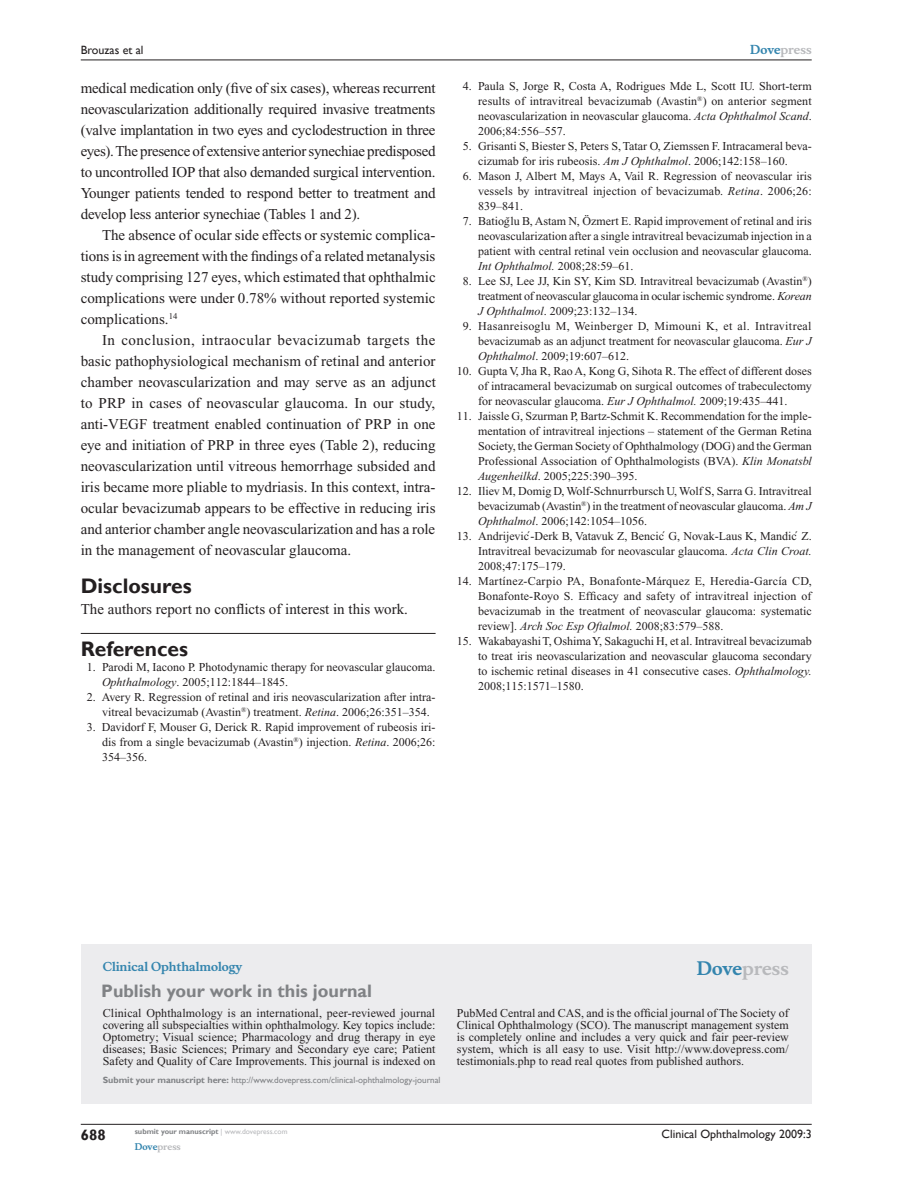
<style>
.page{position:relative;width:918px;height:1188px;background:#fff}
.page>*{position:absolute;margin:0;border:0;box-sizing:border-box;transform-origin:0 0}
.t1{font:700 21px "Gill Sans";color:#231f20}
.t2{font:700 18px "Gill Sans";color:#808285}
.t3{font:700 18px "Musee";color:#b8b9bc}
.t4{font:15px/21px "Times New Roman";color:#231f20;text-align:justify}
.t5{font:700 15px "Gill Sans";color:#231f20}
.t6{font:12px/15px "Times New Roman";color:#231f20;text-align:justify}
.t7{font:12px "Gill Sans";color:#231f20}
.t8{font:700 12px "Musee";color:#3485ae}
.t9{font:700 12px "Musee";color:#b8b9bc}
.t10{font:9px "Gill Sans";color:#808285}
.t11{font:700 9px "Musee";color:#b8b9bc}
.t12{font:700 7.5px "Gill Sans";color:#808285}
.s1{color:#3485ae}
.s2{font-style:italic}
.s3{font-weight:700}
.s4{font-weight:400;color:#b8b9bc}
</style>
<div class="page">
<div style="left:81px;top:944px;width:731px;height:159px;background:#ececee"></div>
<hr style="left:81px;top:1124px;width:731px;height:1px;background:#231f20">
<hr style="left:81px;top:60px;width:731px;height:1px;background:#231f20">
<hr style="left:81px;top:633px;width:355px;height:1px;background:#231f20">
<p class="t7" style="left:81px;top:43px;width:64px">Brouzas et al</p>
<p class="t9" style="left:750px;top:43px;width:63px"><span class="s1">Dove</span>press</p>
<p class="t4" style="left:81px;top:77px;width:356px">medical medication only (five of six cases), whereas recurrent neovascularization additionally required invasive treatments (valve implantation in two eyes and cyclodestruction in three eyes). The presence of extensive anterior synechiae predisposed to uncontrolled IOP that also demanded surgical intervention.<br>Younger patients tended to respond better to treatment and develop less anterior synechiae (Tables 1 and 2).</p>
<p class="t4" style="left:81px;top:224px;width:357px;text-indent:21px">The absence of ocular side effects or systemic complica&shy;tions is in agreement with the findings of a related metanalysis study comprising 127 eyes, which estimated that ophthalmic complications were under 0.78% without reported systemic complications.<sup>14</sup></p>
<p class="t4" style="left:81px;top:329px;width:357px;text-indent:21px">In conclusion, intraocular bevacizumab targets the basic pathophysiological mechanism of retinal and anterior chamber neovascularization and may serve as an adjunct to PRP in cases of neovascular glaucoma. In our study, anti-VEGF treatment enabled continuation of PRP in one eye and initiation of PRP in three eyes (Table 2), reducing neovascularization until vitreous hemorrhage subsided and iris became more pliable to mydriasis. In this context, intra&shy;ocular bevacizumab appears to be effective in reducing iris and anterior chamber angle neovascularization and has a role in the management of neovascular glaucoma.</p>
<h1 class="t1" style="left:81px;top:574px;width:112px">Disclosures</h1>
<p class="t4" style="left:81px;top:599px;width:329px">The authors report no conflicts of interest in this work.</p>
<h1 class="t1" style="left:81px;top:637px;width:109px">References</h1>
<p class="t6" style="left:102px;top:660px;width:335px;text-indent:-15px">1. Parodi M, Iacono P. Photodynamic therapy for neovascular glaucoma.<br><span class="s2">Ophthalmology</span>. 2005;112:1844–1845.</p>
<p class="t6" style="left:102px;top:690px;width:335px;text-indent:-15px">2. Avery R. Regression of retinal and iris neovascularization after intra&shy;vitreal bevacizumab (Avastin<sup>®</sup>) treatment. <span class="s2">Retina</span>. 2006;26:351–354.</p>
<p class="t6" style="left:102px;top:720px;width:335px;text-indent:-15px">3. Davidorf F, Mouser G, Derick R. Rapid improvement of rubeosis iri&shy;dis from a single bevacizumab (Avastin<sup>®</sup>) injection. <span class="s2">Retina</span>. 2006;26:<br>354–356.</p>
<p class="t6" style="left:478px;top:79px;width:335px;text-indent:-15px">4. Paula S, Jorge R, Costa A, Rodrigues Mde L, Scott IU. Short-term results of intravitreal bevacizumab (Avastin<sup>®</sup>) on anterior segment neovascularization in neovascular glaucoma. <span class="s2">Acta Ophthalmol Scand</span>.<br>2006;84:556–557.</p>
<p class="t6" style="left:478px;top:139px;width:335px;text-indent:-15px">5. Grisanti S, Biester S, Peters S, Tatar O, Ziemssen F. Intracameral beva&shy;cizumab for iris rubeosis. <span class="s2">Am J Ophthalmol</span>. 2006;142:158–160.</p>
<p class="t6" style="left:478px;top:169px;width:335px;text-indent:-15px">6. Mason J, Albert M, Mays A, Vail R. Regression of neovascular iris vessels by intravitreal injection of bevacizumab. <span class="s2">Retina</span>. 2006;26:<br>839–841.</p>
<p class="t6" style="left:478px;top:214px;width:335px;text-indent:-15px">7. Batiog˘lu B, Astam N, Özmert E. Rapid improvement of retinal and iris neovascularization after a single intravitreal bevacizumab injection in a patient with central retinal vein occlusion and neovascular glaucoma.<br><span class="s2">Int Ophthalmol.</span> 2008;28:59–61.</p>
<p class="t6" style="left:478px;top:274px;width:335px;text-indent:-15px">8. Lee SJ, Lee JJ, Kin SY, Kim SD. Intravitreal bevacizumab (Avastin<sup>®</sup>) treatment of neovascular glaucoma in ocular ischemic syndrome. <span class="s2">Korean J Ophthalmol</span>. 2009;23:132–134.</p>
<p class="t6" style="left:478px;top:319px;width:335px;text-indent:-15px">9. Hasanreisoglu M, Weinberger D, Mimouni K, et al. Intravitreal bevacizumab as an adjunct treatment for neovascular glaucoma. <span class="s2">Eur J Ophthalmol</span>. 2009;19:607–612.</p>
<p class="t6" style="left:478px;top:364px;width:335px;text-indent:-21px">10. Gupta V, Jha R, Rao A, Kong G, Sihota R. The effect of different doses of intracameral bevacizumab on surgical outcomes of trabeculectomy for neovascular glaucoma. <span class="s2">Eur J Ophthalmol.</span> 2009;19:435–441.</p>
<p class="t6" style="left:478px;top:409px;width:335px;text-indent:-21px">11. Jaissle G, Szurman P, Bartz-Schmit K. Recommendation for the imple&shy;mentation of intravitreal injections – statement of the German Retina Society, the German Society of Ophthalmology (DOG) and the German Professional Association of Ophthalmologists (BVA). <span class="s2">Klin Monatsbl Augenheilkd</span>. 2005;225:390–395.</p>
<p class="t6" style="left:478px;top:484px;width:335px;text-indent:-21px">12. Iliev M, Domig D, Wolf-Schnurrbursch U, Wolf S, Sarra G. Intravitreal bevacizumab (Avastin<sup>®</sup>) in the treatment of neovascular glaucoma. <span class="s2">Am J Ophthalmol</span>. 2006;142:1054–1056.</p>
<p class="t6" style="left:478px;top:529px;width:335px;text-indent:-21px">13. Andrijevic´-Derk B, Vatavuk Z, Bencic´ G, Novak-Laus K, Mandic´ Z.<br>Intravitreal bevacizumab for neovascular glaucoma. <span class="s2">Acta Clin Croat.<br></span>2008;47:175–179.</p>
<p class="t6" style="left:478px;top:574px;width:335px;text-indent:-21px">14. Martínez-Carpio PA, Bonafonte-Márquez E, Heredia-García CD, Bonafonte-Royo S. Efficacy and safety of intravitreal injection of bevacizumab in the treatment of neovascular glaucoma: systematic review]. <span class="s2">Arch Soc Esp Oftalmol.</span> 2008;83:579–588.</p>
<p class="t6" style="left:478px;top:634px;width:335px;text-indent:-21px">15. Wakabayashi T, Oshima Y, Sakaguchi H, et al. Intravitreal bevacizumab to treat iris neovascularization and neovascular glaucoma secondary to ischemic retinal diseases in 41 consecutive cases. <span class="s2">Ophthalmology.<br></span>2008;115:1571–1580.</p>
<p class="t8" style="left:103px;top:959px;width:141px">Clinical Ophthalmology</p>
<h2 class="t2" style="left:101px;top:980px;width:272px">Publish your work in this journal</h2>
<h2 class="t3" style="left:697px;top:958px;width:94px"><span class="s1">Dove</span>press</h2>
<p class="t6" style="left:103px;top:1007px;width:334px;line-height:12px">Clinical Ophthalmology is an international, peer-reviewed journal covering all subspecialties within ophthalmology. Key topics include:<br>Optometry; Visual science; Pharmacology and drug therapy in eye diseases; Basic Sciences; Primary and Secondary eye care; Patient Safety and Quality of Care Improvements. This journal is indexed on</p>
<p class="t6" style="left:457px;top:1007px;width:333px;line-height:12px">PubMed Central and CAS, and is the official journal of The Society of Clinical Ophthalmology (SCO). The manuscript management system is completely online and includes a very quick and fair peer-review system, which is all easy to use. Visit http://www.dovepress.com/ testimonials.php to read real quotes from published authors.</p>
<p class="t10" style="left:103px;top:1075px;width:339px"><span class="s3">Submit your manuscript here:</span> http://www.dovepress.com/clinical-ophthalmology-journal</p>
<p class="t5" style="left:81px;top:1126px;width:26px">688</p>
<p class="t12" style="left:135px;top:1127px;width:154px">submit your manuscript <span class="s4">| www.dovepress.com</span></p>
<p class="t11" style="left:135px;top:1141px;width:48px"><span class="s1">Dove</span>press</p>
<p class="t7" style="left:662px;top:1127px;width:152px">Clinical Ophthalmology 2009:3</p>
</div>
